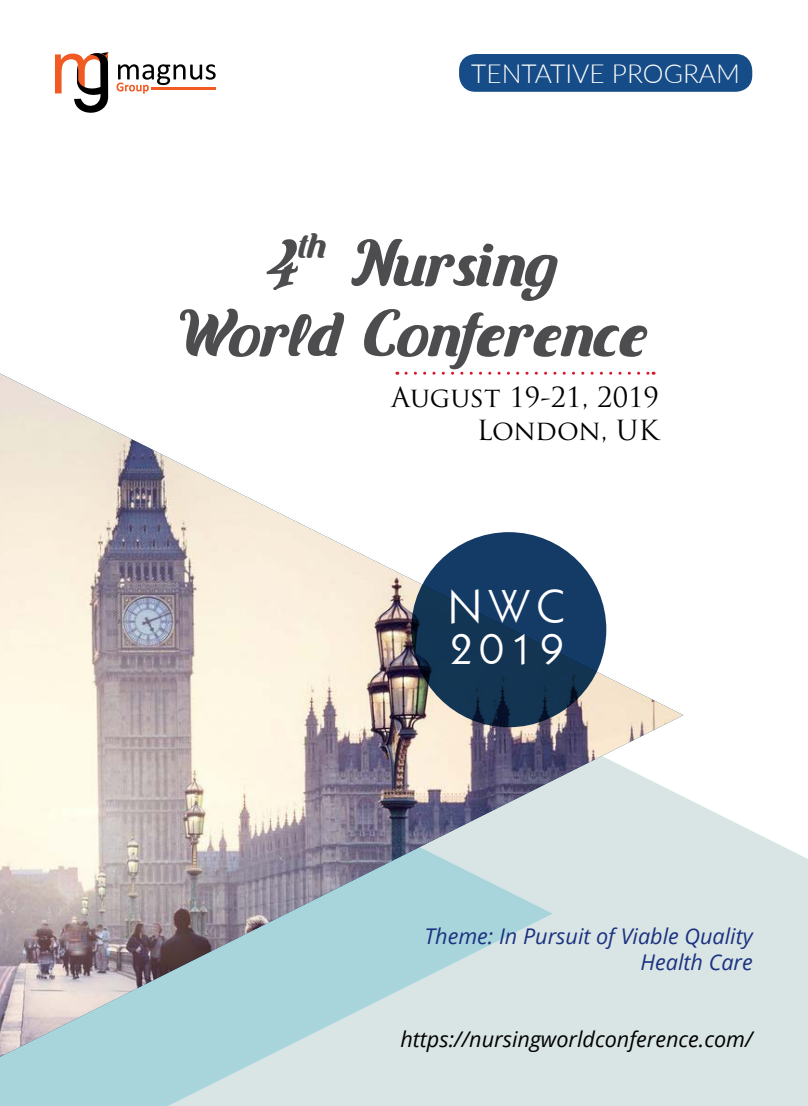
<style>
.page{position:relative;width:808px;height:1106px;background:#fff}
.page>*{position:absolute;margin:0;border:0;box-sizing:border-box;transform-origin:0 0}
.t1{font:83.25px/70.2px "Carten";color:#4d4d4f;text-align:center}
.t2{font:46.05px/40.7px "Geometric 231 BT Roman C";letter-spacing:.1em;color:#fff}
.t3{font:27px/32.4px "Trajan Pro";color:#000;text-align:right}
.t4{font:300 26.25px "Lato";color:#fff}
.t5{font:italic 21.6px/26px "Open Sans";color:#1b3281;text-align:right}
.t6{font:italic 21.6px "Open Sans";color:#000}
</style>
<div class="page">
<svg style="left:553px;top:715px;width:255px;height:391px;fill:#d9e5e4"></svg>
<div style="left:459px;top:54px;width:293px;height:38px;background:#164c88;border-radius:17px"></div>
<svg style="left:117px;top:64px;width:99px;height:30px"></svg>
<hr style="left:151px;top:87px;width:64px;height:2px;background:#f15a22">
<svg style="left:55px;top:52px;width:53px;height:61px"></svg>
<svg style="left:0;top:1057px;width:553px;height:49px;background:#c5dee0"></svg>
<img style="left:0;top:373px;width:683px;height:684px">
<svg style="left:406px;top:372px;width:248px;height:3px"></svg>
<svg style="left:411px;top:532px;width:195px;height:195px;background:#13375a"></svg>
<p class="t4" style="left:471px;top:56px;width:270px">TENTATIVE PROGRAM</p>
<h1 class="t1" style="left:177px;top:231px;width:471px">4<sup>th</sup> Nursing<br>World Conference</h1>
<p class="t3" style="left:391px;top:381px;width:269px">August 19-21, 2019<br>London, UK</p>
<h2 class="t2" style="left:448px;top:585px;width:118px">NWC<br>2019</h2>
<p class="t5" style="left:424px;top:923px;width:330px">Theme: In Pursuit of Viable Quality<br>Health Care</p>
<p class="t6" style="left:400px;top:1024px;width:354px">https://nursingworldconference.com/</p>
</div>
